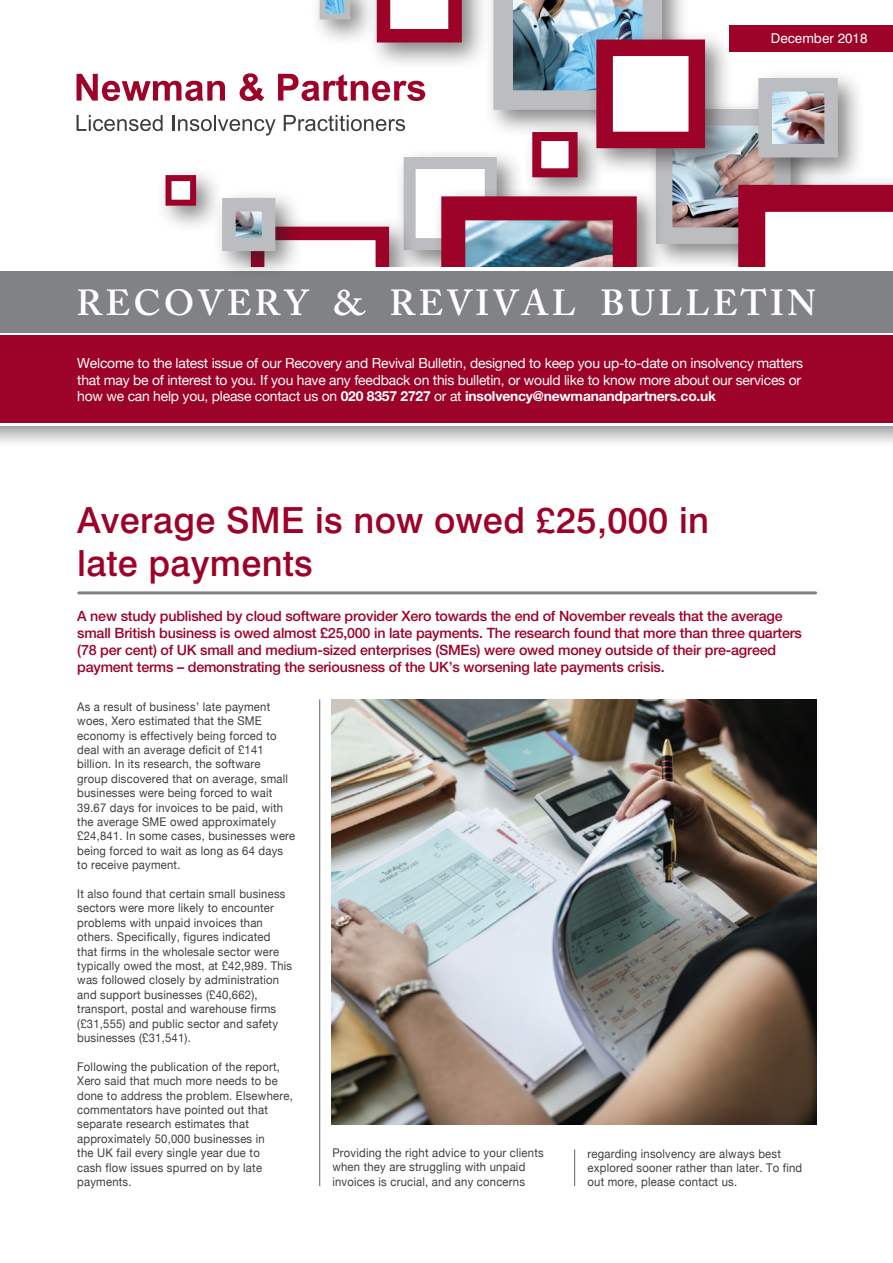
<style>
.page{position:relative;width:893px;height:1263px;background:#fff}
.page>*{position:absolute;margin:0;border:0;box-sizing:border-box;transform-origin:0 0}
.t1{font:500 36px/43.2px "Swiss 721 BT";letter-spacing:.01em;color:#9d0228}
.t2{font:600 36px "Adobe Caslon Pro";letter-spacing:.09em;color:#fff}
.t3{font:500 14.25px/17.1px "Helvetica Neue";letter-spacing:-.015em;color:#9d0228}
.t4{font:13.8px/16.6px "Helvetica Neue";letter-spacing:-.015em;color:#fff}
.t5{font:13.5px "Swiss 721 BT";letter-spacing:.005em;color:#fff}
.t6{font:12px/14.4px "Helvetica Neue";letter-spacing:.02em;color:#3e3e3f;scale:.94 1}
.s1{font-weight:700}
</style>
<div class="page">
<img style="left:332px;top:699px;width:484px;height:425px">
<div style="left:0;top:424px;width:893px;height:24px;background:linear-gradient(to bottom,#9ea0a3,#fff)"></div>
<div style="left:646px;top:99px;width:173px;height:173px;background:#231f20;opacity:.55"></div>
<img style="left:673px;top:126px;width:76px;height:101px">
<div style="left:656px;top:109px;width:135px;height:135px;border:16px solid #bcbdc0"></div>
<div style="left:484px;top:0;width:206px;height:137px;background:#231f20;opacity:.55"></div>
<img style="left:493px;top:0;width:169px;height:110px">
<div style="left:523px;top:122px;width:82px;height:83px;background:#231f20;opacity:.55"></div>
<div style="left:532px;top:132px;width:46px;height:45px;background:#fff;border:9px solid #9d0228"></div>
<div style="left:749px;top:68px;width:116px;height:117px;background:#231f20;opacity:.55"></div>
<img style="left:773px;top:93px;width:50px;height:49px">
<div style="left:758px;top:78px;width:80px;height:79px;border:14px solid #bcbdc0"></div>
<div style="left:394px;top:147px;width:131px;height:131px;background:#231f20;opacity:.55"></div>
<div style="left:404px;top:157px;width:93px;height:93px;background:#fff;border:12px solid #bcbdc0"></div>
<div style="left:432px;top:187px;width:232px;height:232px;background:#231f20;opacity:.55"></div>
<img style="left:466px;top:221px;width:146px;height:47px">
<div style="left:441px;top:196px;width:196px;height:196px;border:24px solid #9d0228"></div>
<div style="left:587px;top:30px;width:146px;height:146px;background:#231f20;opacity:.55"></div>
<div style="left:596px;top:40px;width:109px;height:108px;background:#fff;border:16px solid #9d0228"></div>
<div style="left:156px;top:165px;width:68px;height:69px;background:#231f20;opacity:.55"></div>
<div style="left:166px;top:175px;width:30px;height:31px;background:#fff;border:6px solid #9d0228"></div>
<div style="left:310px;top:0;width:68px;height:47px;background:#231f20;opacity:.55"></div>
<svg style="left:320px;top:0;width:30px;height:19px"></svg>
<div style="left:367px;top:0;width:123px;height:70px;background:#231f20;opacity:.55"></div>
<svg style="left:377px;top:0;width:85px;height:43px"></svg>
<div style="left:241px;top:217px;width:176px;height:176px;background:#231f20;opacity:.55"></div>
<div style="left:251px;top:227px;width:138px;height:138px;background:#fff;border:14px solid #9d0228"></div>
<div style="left:729px;top:175px;width:164px;height:235px;background:#231f20;opacity:.55"></div>
<svg style="left:738px;top:185px;width:155px;height:83px"></svg>
<div style="left:0;top:268px;width:893px;height:158px;background:#fff"></div>
<div style="left:0;top:271px;width:893px;height:62px;background:#808285"></div>
<div style="left:0;top:335px;width:893px;height:88px;background:#9d0228"></div>
<div style="left:213px;top:188px;width:90px;height:91px;background:#231f20;opacity:.55"></div>
<img style="left:237px;top:213px;width:23px;height:23px">
<div style="left:222px;top:198px;width:53px;height:53px;border:14px solid #bcbdc0"></div>
<svg style="left:77px;top:74px;width:148px;height:27px"></svg>
<svg style="left:240px;top:73px;width:24px;height:28px"></svg>
<svg style="left:278px;top:74px;width:147px;height:27px"></svg>
<svg style="left:77px;top:115px;width:86px;height:16px"></svg>
<hr style="left:172px;top:115px;width:3px;height:16px;background:#3e3e3f">
<svg style="left:178px;top:115px;width:98px;height:21px"></svg>
<svg style="left:284px;top:115px;width:121px;height:16px"></svg>
<div style="left:730px;top:26px;width:163px;height:26px;background:#9d0228"></div>
<hr style="left:574px;top:1149px;width:1px;height:37px;background:#636366">
<hr style="left:319px;top:699px;width:1px;height:487px;background:#636366">
<hr style="left:79px;top:591px;width:737px;height:3px;background:#808285">
<p class="t5" style="left:771px;top:30px;width:98px">December 2018</p>
<p class="t2" style="left:77px;top:281px;width:741px">RECOVERY &amp; REVIVAL BULLETIN</p>
<p class="t4" style="left:77px;top:354px;width:727px">Welcome to the latest issue of our Recovery and Revival Bulletin, designed to keep you up-to-date on insolvency matters that may be of interest to you. If you have any feedback on this bulletin, or would like to know more about our services or how we can help you, please contact us on <span class="s1">020 8357 2727</span> or at <span class="s1">insolvency@newmanandpartners.co.uk</span></p>
<p class="t1" style="left:77px;top:498px;width:633px">Average SME is now owed £25,000 in late payments</p>
<p class="t3" style="left:77px;top:607px;width:726px">A new study published by cloud software provider Xero towards the end of November reveals that the average small British business is owed almost £25,000 in late payments. The research found that more than three quarters (78 per cent) of UK small and medium-sized enterprises (SMEs) were owed money outside of their pre-agreed payment terms – demonstrating the seriousness of the UK’s worsening late payments crisis.</p>
<p class="t6" style="left:77px;top:699px;width:226px">As a result of business’ late payment woes, Xero estimated that the SME economy is effectively being forced to deal with an average deficit of £141 billion. In its research, the software group discovered that on average, small businesses were being forced to wait</p>
<p class="t6" style="left:77px;top:800px;width:233px">39.67 days for invoices to be paid, with the average SME owed approximately £24,841. In some cases, businesses were being forced to wait as long as 64 days to receive payment.</p>
<p class="t6" style="left:77px;top:886px;width:230px">It also found that certain small business sectors were more likely to encounter problems with unpaid invoices than others. Specifically, figures indicated that firms in the wholesale sector were typically owed the most, at £42,989. This was followed closely by administration and support businesses (£40,662), transport, postal and warehouse firms (£31,555) and public sector and safety businesses (£31,541).</p>
<p class="t6" style="left:77px;top:1059px;width:231px">Following the publication of the report, Xero said that much more needs to be done to address the problem. Elsewhere, commentators have pointed out that separate research estimates that approximately 50,000 businesses in<br>the UK fail every single year due to<br>cash flow issues spurred on by late payments.</p>
<p class="t6" style="left:332px;top:1145px;width:226px">Providing the right advice to your clients when they are struggling with unpaid invoices is crucial, and any concerns</p>
<p class="t6" style="left:587px;top:1146px;width:230px">regarding insolvency are always best explored sooner rather than later. To find out more, please contact us.</p>
</div>
